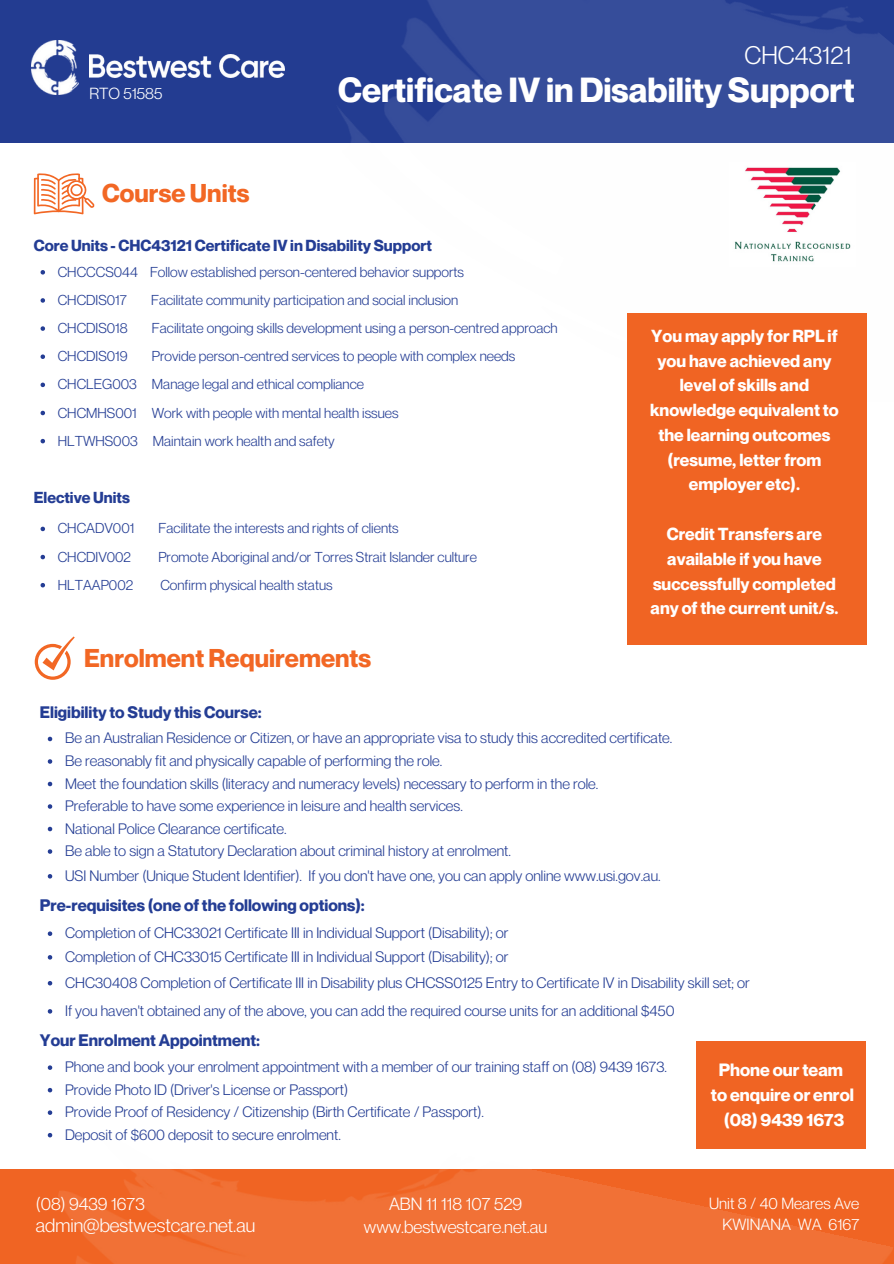
<style>
.page{position:relative;width:894px;height:1264px;background:#fff}
.page>*{position:absolute;margin:0;border:0;box-sizing:border-box;transform-origin:0 0}
.t1{font:700 34.05px "Neue Montreal";color:#fff}
.t2{font:700 25.2px "Neue Montreal";color:#f26724}
.t3{font:24.9px "Neue Montreal";color:#fff}
.t4{font:18.9px "Neue Montreal";color:#fff}
.t5{font:700 17.4px/25px "Neue Montreal";color:#fff;text-align:center}
.t6{font:17.25px/22.5px "Neue Montreal";color:#fff;text-align:center}
.t7{font:700 17.1px/24.8px "Neue Montreal";color:#fff;text-align:center}
.t8{font:700 16.35px "Neue Montreal";color:#243d94}
.t9{font:15.9px "Neue Montreal";color:#fff}
.t10{font:15.75px "Neue Montreal";color:#fff}
.t11{font:700 15.6px "Neue Montreal";color:#243d94}
.t12{font:14.85px "Neue Montreal";color:#243d94}
.t13{font:14.1px "Neue Montreal";color:#243d94}
</style>
<div class="page">
<div style="left:0;top:0;width:261px;height:143px;background:#233c91"></div>
<img style="left:31px;top:41px;width:47px;height:54px">
<img style="left:261px;top:0;width:632px;height:645px">
<img style="left:89px;top:55px;width:195px;height:22px">
<img style="left:2px;top:1073px;width:891px;height:190px">
<svg style="left:34px;top:173px;width:61px;height:41px"></svg>
<svg style="left:35px;top:636px;width:40px;height:43px"></svg>
<svg style="left:48px;top:736px;width:4px;height:5px"></svg>
<svg style="left:48px;top:759px;width:4px;height:4px"></svg>
<svg style="left:48px;top:781px;width:4px;height:5px"></svg>
<svg style="left:48px;top:804px;width:4px;height:4px"></svg>
<svg style="left:48px;top:826px;width:4px;height:5px"></svg>
<svg style="left:48px;top:849px;width:4px;height:4px"></svg>
<svg style="left:48px;top:874px;width:4px;height:4px"></svg>
<svg style="left:48px;top:931px;width:4px;height:4px"></svg>
<svg style="left:48px;top:955px;width:4px;height:4px"></svg>
<svg style="left:48px;top:981px;width:4px;height:4px"></svg>
<svg style="left:48px;top:1009px;width:4px;height:4px"></svg>
<svg style="left:48px;top:1065px;width:4px;height:4px"></svg>
<svg style="left:48px;top:1087px;width:4px;height:5px"></svg>
<svg style="left:48px;top:1110px;width:4px;height:4px"></svg>
<svg style="left:48px;top:1132px;width:4px;height:5px"></svg>
<img style="left:729px;top:163px;width:126px;height:103px">
<div style="left:696px;top:1041px;width:169px;height:107px;background:#f06423"></div>
<svg style="left:41px;top:270px;width:4px;height:4px"></svg>
<svg style="left:41px;top:298px;width:4px;height:5px"></svg>
<svg style="left:41px;top:326px;width:4px;height:5px"></svg>
<svg style="left:41px;top:354px;width:4px;height:5px"></svg>
<svg style="left:41px;top:382px;width:4px;height:5px"></svg>
<svg style="left:41px;top:411px;width:4px;height:4px"></svg>
<svg style="left:41px;top:439px;width:4px;height:4px"></svg>
<svg style="left:41px;top:526px;width:4px;height:5px"></svg>
<svg style="left:41px;top:555px;width:4px;height:4px"></svg>
<svg style="left:41px;top:583px;width:4px;height:4px"></svg>
<div style="left:627px;top:313px;width:239px;height:331px;background:#f06423"></div>
<p class="t10" style="left:89px;top:84px;width:75px">RTO 51585</p>
<p class="t3" style="left:744px;top:39px;width:108px">CHC43121</p>
<p class="t1" style="left:338px;top:68px;width:517px">Certificate IV in Disability Support</p>
<p class="t2" style="left:102px;top:178px;width:148px">Course Units</p>
<p class="t11" style="left:34px;top:236px;width:399px">Core Units - CHC43121 Certificate IV in Disability Support</p>
<p class="t13" style="left:58px;top:263px;width:408px">CHCCCS044 Follow established person-centered behavior supports</p>
<p class="t13" style="left:58px;top:291px;width:71px">CHCDIS017</p>
<p class="t13" style="left:151px;top:291px;width:308px">Facilitate community participation and social inclusion</p>
<p class="t13" style="left:58px;top:319px;width:71px">CHCDIS018</p>
<p class="t13" style="left:152px;top:319px;width:407px">Facilitate ongoing skills development using a person-centred approach</p>
<p class="t13" style="left:58px;top:347px;width:71px">CHCDIS019</p>
<p class="t13" style="left:152px;top:347px;width:365px">Provide person-centred services to people with complex needs</p>
<p class="t13" style="left:58px;top:375px;width:308px">CHCLEG003 Manage legal and ethical compliance</p>
<p class="t13" style="left:58px;top:404px;width:342px">CHCMHS001 Work with people with mental health issues</p>
<p class="t13" style="left:58px;top:432px;width:278px">HLTWHS003 Maintain work health and safety</p>
<p class="t11" style="left:34px;top:488px;width:98px">Elective Units</p>
<p class="t13" style="left:58px;top:519px;width:78px">CHCADV001</p>
<p class="t13" style="left:158px;top:519px;width:241px">Facilitate the interests and rights of clients</p>
<p class="t13" style="left:58px;top:548px;width:75px">CHCDIV002</p>
<p class="t13" style="left:158px;top:548px;width:320px">Promote Aboriginal and/or Torres Strait Islander culture</p>
<p class="t13" style="left:58px;top:576px;width:77px">HLTAAP002</p>
<p class="t13" style="left:160px;top:576px;width:174px">Confirm physical health status</p>
<p class="t2" style="left:84px;top:642px;width:288px">Enrolment Requirements</p>
<p class="t7" style="left:650px;top:323px;width:190px">You may apply for RPL if you have achieved any level of skills and knowledge equivalent to the learning outcomes (resume, letter from employer etc).</p>
<p class="t7" style="left:650px;top:521px;width:189px">Credit Transfers are available if you have successfully completed any of the current unit/s.</p>
<h2 class="t8" style="left:40px;top:701px;width:223px">Eligibility to Study this Course:</h2>
<h1 class="t12" style="left:65px;top:729px;width:608px">Be an Australian Residence or Citizen, or have an appropriate visa to study this accredited certificate.</h1>
<p class="t12" style="left:65px;top:751px;width:378px">Be reasonably fit and physically capable of performing the role.</p>
<p class="t12" style="left:65px;top:774px;width:534px">Meet the foundation skills (literacy and numeracy levels) necessary to perform in the role.</p>
<h4 class="t12" style="left:65px;top:796px;width:399px">Preferable to have some experience in leisure and health services.</h4>
<h4 class="t12" style="left:65px;top:819px;width:223px">National Police Clearance certificate.</h4>
<p class="t12" style="left:65px;top:841px;width:447px">Be able to sign a Statutory Declaration about criminal history at enrolment.</p>
<p class="t12" style="left:65px;top:866px;width:597px">USI Number (Unique Student Identifier). If you don't have one, you can apply online www.usi.gov.au.</p>
<p class="t8" style="left:40px;top:895px;width:326px">Pre-requisites (one of the following options):</p>
<p class="t12" style="left:65px;top:923px;width:444px">Completion of CHC33021 Certificate III in Individual Support (Disability); or</p>
<p class="t12" style="left:65px;top:947px;width:445px">Completion of CHC33015 Certificate III in Individual Support (Disability); or</p>
<p class="t12" style="left:65px;top:973px;width:686px">CHC30408 Completion of Certificate III in Disability plus CHCSS0125 Entry to Certificate IV in Disability skill set; or</p>
<p class="t12" style="left:65px;top:1001px;width:610px">If you haven't obtained any of the above, you can add the required course units for an additional $450</p>
<p class="t8" style="left:40px;top:1030px;width:222px">Your Enrolment Appointment:</p>
<p class="t12" style="left:65px;top:1057px;width:603px">Phone and book your enrolment appointment with a member of our training staff on (08) 9439 1673.</p>
<p class="t12" style="left:65px;top:1080px;width:284px">Provide Photo ID (Driver's License or Passport)</p>
<p class="t12" style="left:65px;top:1102px;width:420px">Provide Proof of Residency / Citizenship (Birth Certificate / Passport).</p>
<p class="t12" style="left:65px;top:1125px;width:277px">Deposit of $600 deposit to secure enrolment.</p>
<p class="t5" style="left:710px;top:1057px;width:144px">Phone our team to enquire or enrol (08) 9439 1673</p>
<p class="t6" style="left:36px;top:1192px;width:110px">(08) 9439 1673</p>
<p class="t9" style="left:709px;top:1193px;width:152px">Unit 8 / 40 Meares Ave</p>
<h6 class="t9" style="left:722px;top:1214px;width:138px">KWINANA WA 6167</h6>
<p class="t6" style="left:364px;top:1192px;width:185px">ABN 11 118 107 529 www.bestwestcare.net.au</p>
<p class="t4" style="left:36px;top:1213px;width:221px">admin@bestwestcare.net.au</p>
</div>
